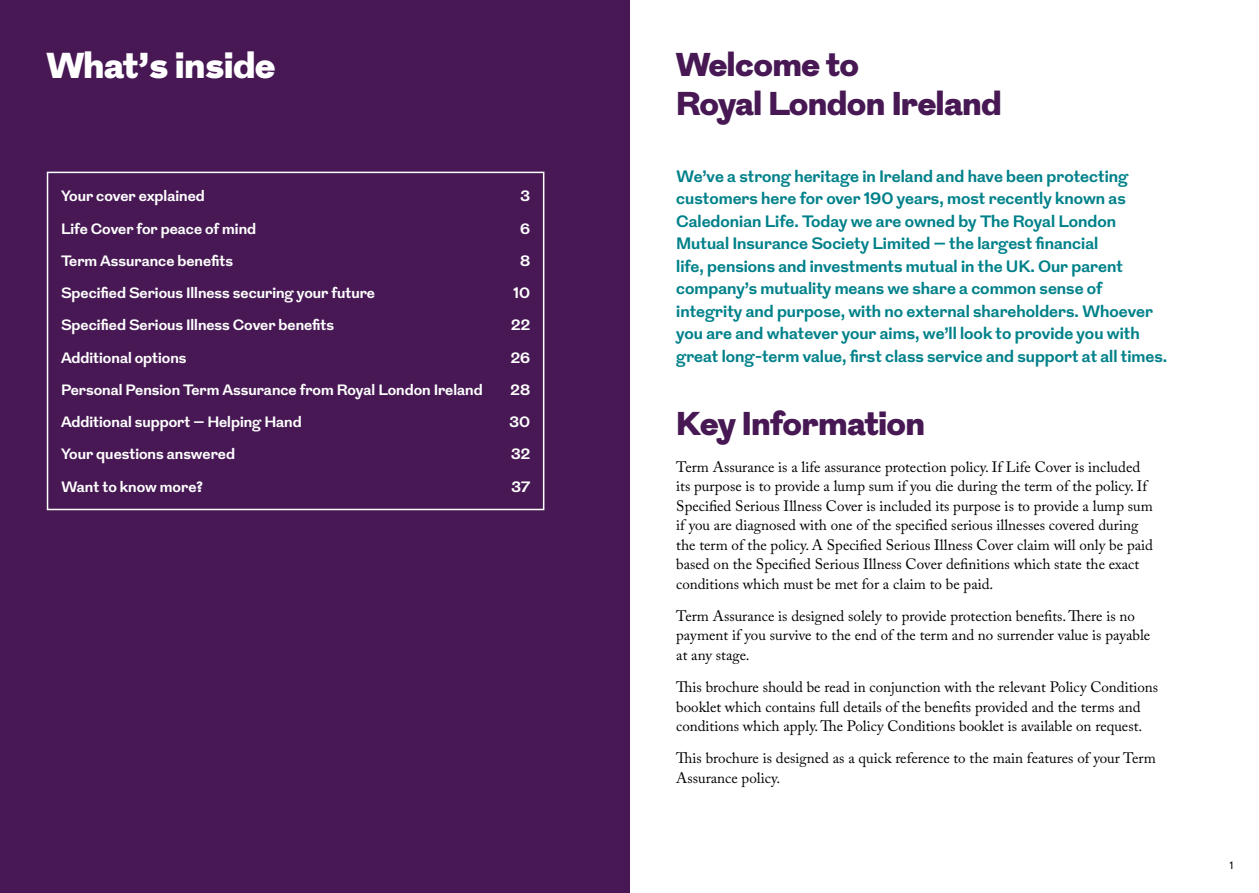
<style>
.page{position:relative;width:1259px;height:893px;background:#fff}
.page>*{position:absolute;margin:0;border:0;box-sizing:border-box;transform-origin:0 0}
.t1{font:900 36px "Grot";color:#fff}
.t2{font:900 33px/39px "Grot";color:#471854}
.t3{font:700 16.5px/22.5px "Grot";color:#01818a}
.t4{font:15px/19.5px "Adobe Caslon Pro";color:#000}
.t5{font:700 15px "Grot";color:#fff}
.t6{font:10.5px "Grot";color:#000}
</style>
<div class="page">
<div style="left:0;top:0;width:629px;height:893px;background:#471854"></div>
<div style="left:47px;top:172px;width:497px;height:338px;border:2px solid #fff"></div>
<h1 class="t1" style="left:47px;top:40px;width:230px">What’s inside</h1>
<p class="t5" style="left:61px;top:187px;width:145px">Your cover explained</p>
<p class="t5" style="left:520px;top:187px;width:11px">3</p>
<p class="t5" style="left:61px;top:219px;width:197px">Life Cover for peace of mind</p>
<p class="t5" style="left:520px;top:219px;width:11px">6</p>
<p class="t5" style="left:61px;top:251px;width:173px">Term Assurance benefits</p>
<p class="t5" style="left:520px;top:251px;width:12px">8</p>
<p class="t5" style="left:61px;top:283px;width:315px">Specified Serious Illness securing your future</p>
<p class="t5" style="left:513px;top:283px;width:18px">10</p>
<p class="t5" style="left:61px;top:316px;width:275px">Specified Serious Illness Cover benefits</p>
<p class="t5" style="left:511px;top:316px;width:20px">22</p>
<p class="t5" style="left:61px;top:348px;width:127px">Additional options</p>
<p class="t5" style="left:511px;top:348px;width:21px">26</p>
<p class="t5" style="left:61px;top:380px;width:423px">Personal Pension Term Assurance from Royal London Ireland</p>
<p class="t5" style="left:510px;top:380px;width:21px">28</p>
<p class="t5" style="left:61px;top:412px;width:242px">Additional support – Helping Hand</p>
<p class="t5" style="left:509px;top:412px;width:22px">30</p>
<p class="t5" style="left:61px;top:445px;width:175px">Your questions answered</p>
<p class="t5" style="left:511px;top:445px;width:21px">32</p>
<p class="t5" style="left:61px;top:477px;width:144px">Want to know more?</p>
<p class="t5" style="left:511px;top:477px;width:20px">37</p>
<h2 class="t2" style="left:676px;top:46px;width:326px">Welcome to<br>Royal London Ireland</h2>
<p class="t3" style="left:676px;top:165px;width:492px">We’ve a strong heritage in Ireland and have been protecting customers here for over 190 years, most recently known as Caledonian Life. Today we are owned by The Royal London Mutual Insurance Society Limited – the largest financial<br>life, pensions and investments mutual in the UK. Our parent company’s mutuality means we share a common sense of integrity and purpose, with no external shareholders. Whoever you are and whatever your aims, we’ll look to provide you with great long-term value, first class service and support at all times.</p>
<h2 class="t2" style="left:676px;top:406px;width:250px">Key Information</h2>
<p class="t4" style="left:676px;top:457px;width:478px">Term Assurance is a life assurance protection policy. If Life Cover is included its purpose is to provide a lump sum if you die during the term of the policy. If Specified Serious Illness Cover is included its purpose is to provide a lump sum if you are diagnosed with one of the specified serious illnesses covered during the term of the policy. A Specified Serious Illness Cover claim will only be paid based on the Specified Serious Illness Cover definitions which state the exact conditions which must be met for a claim to be paid.</p>
<p class="t4" style="left:676px;top:606px;width:475px">Term Assurance is designed solely to provide protection benefits. There is no payment if you survive to the end of the term and no surrender value is payable at any stage.</p>
<p class="t4" style="left:676px;top:677px;width:483px">This brochure should be read in conjunction with the relevant Policy Conditions booklet which contains full details of the benefits provided and the terms and conditions which apply. The Policy Conditions booklet is available on request.</p>
<p class="t4" style="left:676px;top:748px;width:481px">This brochure is designed as a quick reference to the main features of your Term<br>Assurance policy.</p>
<p class="t6" style="left:1230px;top:859px;width:5px">1</p>
</div>
